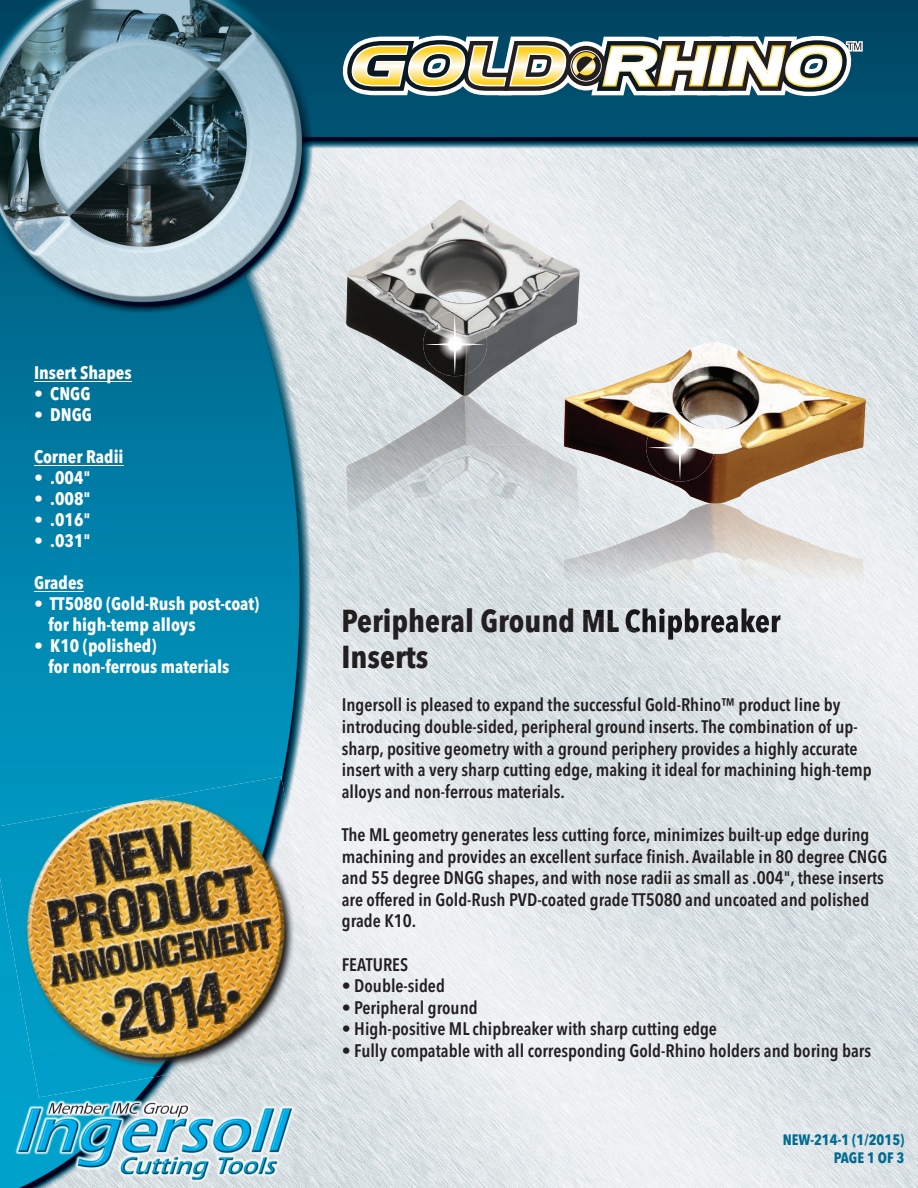
<style>
.page{position:relative;width:918px;height:1188px;background:#fff}
.page>*{position:absolute;margin:0;border:0;box-sizing:border-box;transform-origin:0 0}
.t1{font:700 condensed 31.5px/36px "Avenir Next LT Pro";color:#231f20}
.t2{font:600 condensed 18px/21.6px "Avenir Next LT Pro";color:#231f20}
.t3{font:700 condensed 18px/21px "Avenir Next LT Pro";color:#fff}
.t4{font:700 condensed 15px/18px "Avenir Next LT Pro";color:#006b8f;text-align:right}
</style>
<div class="page">
<img style="left:0;top:0;width:918px;height:1188px">
<hr style="left:34px;top:381px;width:98px;height:1px;background:#fff">
<hr style="left:34px;top:465px;width:90px;height:1px;background:#fff">
<hr style="left:34px;top:591px;width:50px;height:1px;background:#fff">
<img style="left:0;top:776px;width:321px;height:277px">
<img style="left:31px;top:1001px;width:298px;height:96px">
<svg style="left:342px;top:36px;width:521px;height:60px"></svg>
<img style="left:346px;top:396px;width:140px;height:195px">
<img style="left:486px;top:444px;width:77px;height:130px">
<img style="left:486px;top:410px;width:51px;height:34px">
<img style="left:346px;top:200px;width:234px;height:196px">
<img style="left:423px;top:312px;width:64px;height:64px">
<img style="left:425px;top:314px;width:60px;height:61px">
<img style="left:563px;top:342px;width:303px;height:322px">
<img style="left:565px;top:608px;width:216px;height:32px">
<img style="left:646px;top:413px;width:68px;height:69px">
<img style="left:648px;top:415px;width:64px;height:65px">
<p class="t3" style="left:34px;top:362px;width:99px">Insert Shapes</p>
<p class="t3" style="left:34px;top:383px;width:58px">• CNGG</p>
<p class="t3" style="left:34px;top:404px;width:59px">• DNGG</p>
<p class="t3" style="left:34px;top:446px;width:91px">Corner Radii</p>
<p class="t3" style="left:34px;top:467px;width:58px">• .004"</p>
<p class="t3" style="left:34px;top:488px;width:58px">• .008"</p>
<p class="t3" style="left:34px;top:509px;width:58px">• .016"</p>
<p class="t3" style="left:34px;top:530px;width:58px">• .031"</p>
<p class="t3" style="left:34px;top:572px;width:51px">Grades</p>
<p class="t3" style="left:48px;top:593px;width:212px;text-indent:-14px">• TT5080 (Gold-Rush post-coat) for high-temp alloys</p>
<p class="t3" style="left:48px;top:635px;width:183px;text-indent:-14px">• K10 (polished)<br>for non-ferrous materials</p>
<h1 class="t1" style="left:342px;top:603px;width:441px">Peripheral Ground ML Chipbreaker<br>Inserts</h1>
<p class="t2" style="left:342px;top:694px;width:531px">Ingersoll is pleased to expand the successful Gold-Rhino™ product line by introducing double-sided, peripheral ground inserts. The combination of up&shy;sharp, positive geometry with a ground periphery provides a highly accurate insert with a very sharp cutting edge, making it ideal for machining high-temp alloys and non-ferrous materials.</p>
<p class="t2" style="left:342px;top:824px;width:547px">The ML geometry generates less cutting force, minimizes built-up edge during machining and provides an excellent surface finish. Available in 80 degree CNGG and 55 degree DNGG shapes, and with nose radii as small as .004", these inserts are offered in Gold-Rush PVD-coated grade TT5080 and uncoated and polished grade K10.</p>
<p class="t2" style="left:342px;top:953px;width:68px">FEATURES</p>
<p class="t2" style="left:342px;top:975px;width:105px">• Double-sided</p>
<p class="t2" style="left:342px;top:997px;width:137px">• Peripheral ground</p>
<p class="t2" style="left:342px;top:1018px;width:377px">• High-positive ML chipbreaker with sharp cutting edge</p>
<p class="t2" style="left:342px;top:1040px;width:531px">• Fully compatable with all corresponding Gold-Rhino holders and boring bars</p>
<p class="t4" style="left:783px;top:1131px;width:123px">NEW-214-1 (1/2015)<br>PAGE 1 OF 3</p>
</div>
